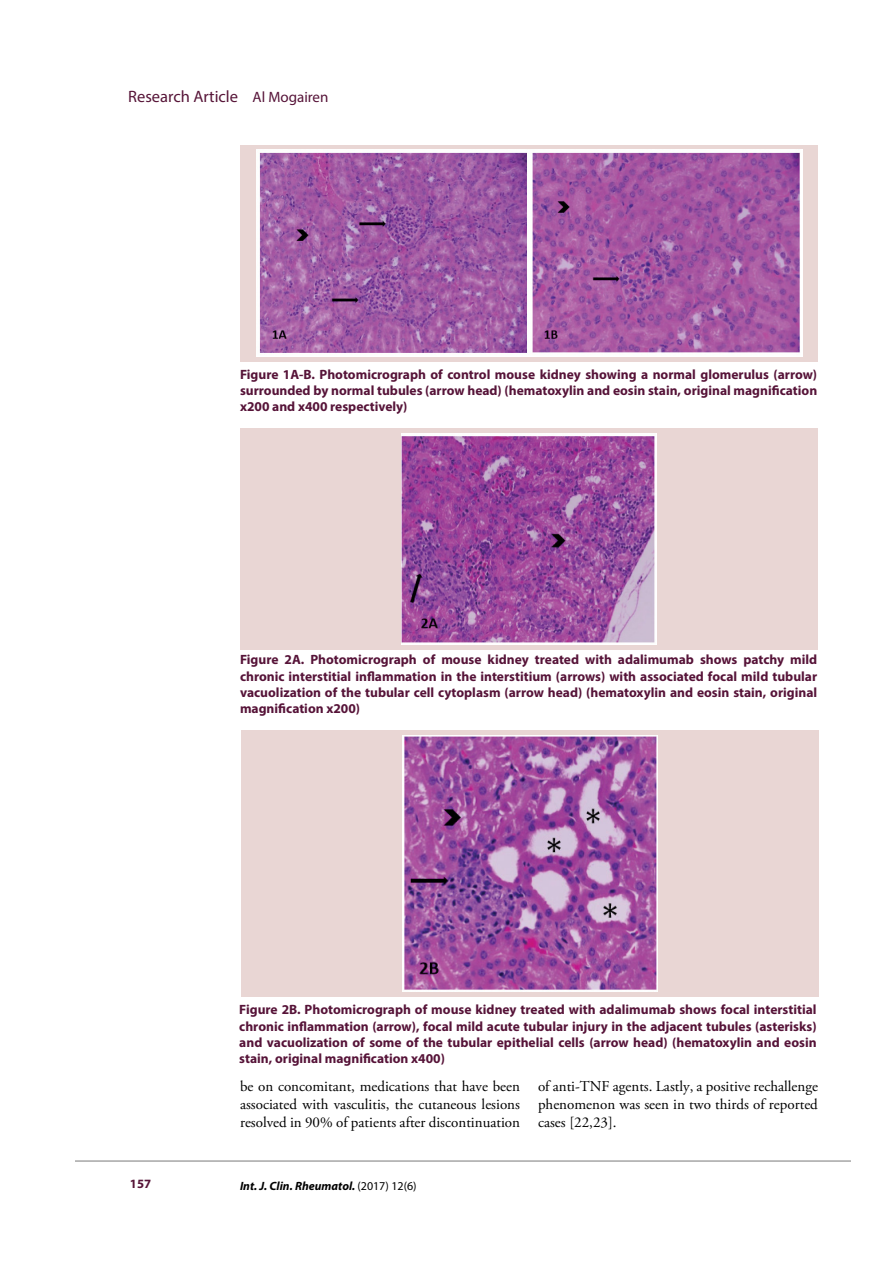
<style>
.page{position:relative;width:893px;height:1263px;background:#fff}
.page>*{position:absolute;margin:0;border:0;box-sizing:border-box;transform-origin:0 0}
.t1{font:16.5px "Myriad Pro";color:#571538}
.t2{font:15px/18px "Adobe Garamond Pro";color:#000;text-align:justify}
.t3{font:700 13.5px/16.2px "Myriad Pro";color:#561338;text-align:justify}
.t4{font:700 12.75px "Myriad Pro";color:#571538}
.t5{font:italic 700 12px "Myriad Pro";color:#000}
.s1{font-size:15px;color:#561338}
.s2{font-weight:400;font-style:normal}
</style>
<div class="page">
<hr style="left:75px;top:1160px;width:776px;height:2px;background:#a6a6a6">
<div style="left:241px;top:145px;width:577px;height:216px;background:#e9d6d4"></div>
<img style="left:257px;top:150px;width:545px;height:206px">
<div style="left:240px;top:428px;width:577px;height:222px;background:#e9d6d4"></div>
<img style="left:401px;top:433px;width:255px;height:212px">
<div style="left:241px;top:730px;width:578px;height:267px;background:#e9d6d4"></div>
<img style="left:402px;top:736px;width:256px;height:255px">
<p class="t1" style="left:128px;top:87px;width:202px">Research Article <span class="s1">Al Mogairen</span></p>
<p class="t3" style="left:240px;top:366px;width:579px">Figure 1A-B. Photomicrograph of control mouse kidney showing a normal glomerulus (arrow) surrounded by normal tubules (arrow head) (hematoxylin and eosin stain, original magnification x200 and x400 respectively)</p>
<p class="t3" style="left:240px;top:651px;width:579px">Figure 2A. Photomicrograph of mouse kidney treated with adalimumab shows patchy mild chronic interstitial inflammation in the interstitium (arrows) with associated focal mild tubular vacuolization of the tubular cell cytoplasm (arrow head) (hematoxylin and eosin stain, original magnification x200)</p>
<p class="t3" style="left:239px;top:1001px;width:579px">Figure 2B. Photomicrograph of mouse kidney treated with adalimumab shows focal interstitial chronic inflammation (arrow), focal mild acute tubular injury in the adjacent tubules (asterisks) and vacuolization of some of the tubular epithelial cells (arrow head) (hematoxylin and eosin stain, original magnification x400)</p>
<p class="t4" style="left:130px;top:1176px;width:23px">157</p>
<p class="t2" style="left:240px;top:1078px;width:281px">be on concomitant, medications that have been associated with vasculitis, the cutaneous lesions resolved in 90% of patients after discontinuation</p>
<p class="t2" style="left:538px;top:1078px;width:281px">of anti-TNF agents. Lastly, a positive rechallenge phenomenon was seen in two thirds of reported cases [22,23].</p>
<p class="t5" style="left:240px;top:1178px;width:178px">Int. J. Clin. Rheumatol. <span class="s2">(2017) 12(6)</span></p>
</div>
